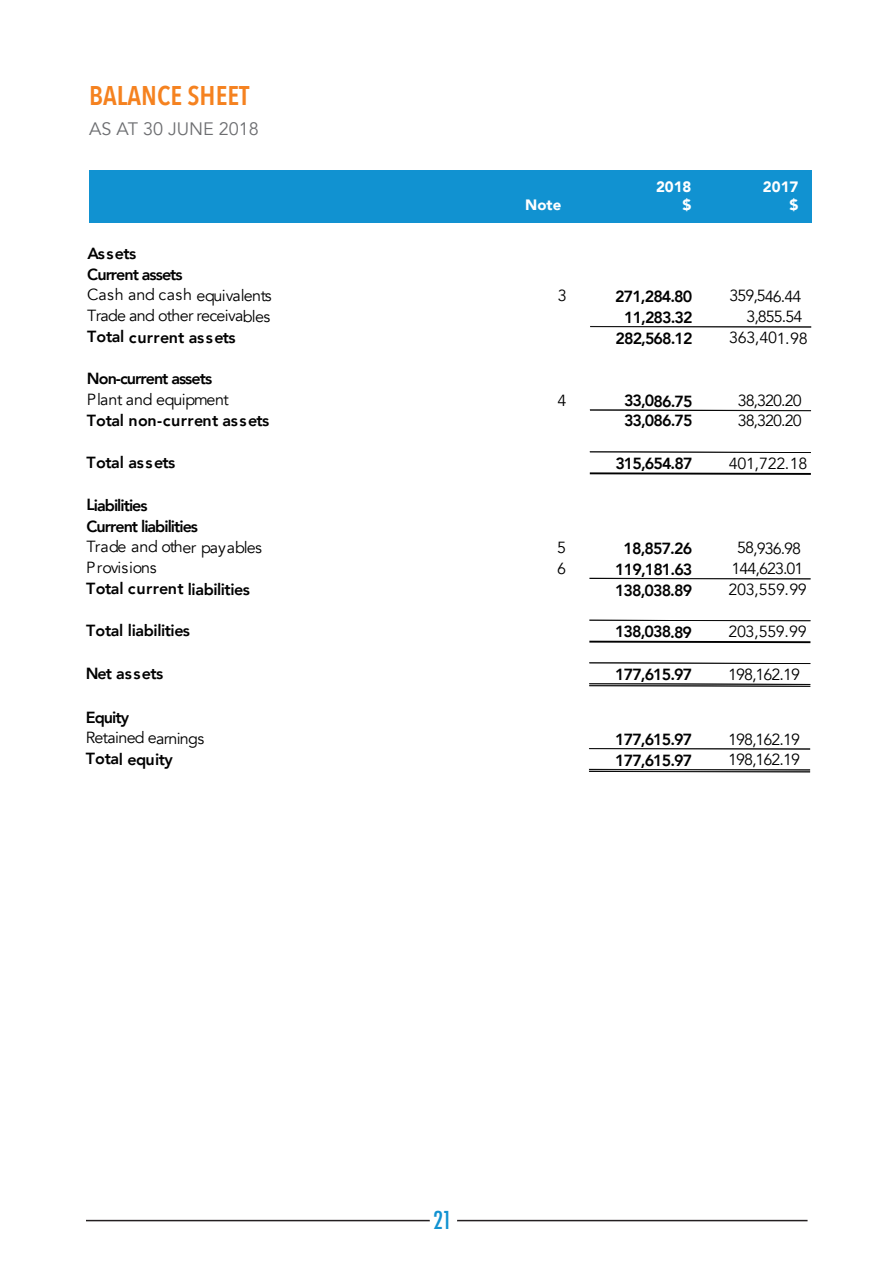
<style>
.page{position:relative;width:893px;height:1263px;background:#fff}
.page>*{position:absolute;margin:0;border:0;box-sizing:border-box;transform-origin:0 0}
.t1{font:600 27px "Avenir Next Condensed";color:#f58220}
.t2{font:500 condensed 24px "Futura";color:#1192d1}
.t3{font:18px "Avenir";color:#6d6e71}
.t4{font:800 16.05px/21px "Avenir";letter-spacing:-.065em;color:#010101}
.t5{font:16.05px/20.9px "Avenir";letter-spacing:-.045em;color:#010101}
.t6{font:800 16.05px "Avenir";letter-spacing:.015em;color:#010101}
.t7{font:16.05px "Avenir";letter-spacing:-.025em;color:#010101}
.t8{font:800 16.05px "Avenir";letter-spacing:-.03em;color:#010101}
.t9{font:800 16.05px "Avenir";letter-spacing:-.025em;color:#010101}
.t10{font:16.05px "Avenir";letter-spacing:-.02em;color:#010101}
.t11{font:800 16.05px "Avenir";letter-spacing:-.01em;color:#010101}
.t12{font:16.05px "Avenir";letter-spacing:-.01em;color:#010101}
.t13{font:900 15px "Avenir";color:#fff}
</style>
<div class="page">
<hr style="left:86px;top:1220px;width:721px;height:1px;background:#231f20">
<svg style="left:428px;top:1219px;width:31px;height:3px"></svg>
<div style="left:89px;top:170px;width:722px;height:52px;background:#1192d1"></div>
<svg style="left:590px;top:326px;width:221px;height:2px"></svg>
<svg style="left:590px;top:409px;width:221px;height:2px"></svg>
<svg style="left:590px;top:451px;width:221px;height:24px"></svg>
<svg style="left:589px;top:578px;width:222px;height:1px"></svg>
<svg style="left:589px;top:620px;width:221px;height:23px"></svg>
<svg style="left:589px;top:662px;width:221px;height:2px"></svg>
<svg style="left:589px;top:683px;width:221px;height:4px"></svg>
<svg style="left:589px;top:748px;width:221px;height:2px"></svg>
<svg style="left:589px;top:769px;width:221px;height:3px"></svg>
<h1 class="t1" style="left:89px;top:72px;width:162px">BALANCE SHEET</h1>
<p class="t3" style="left:89px;top:118px;width:171px">AS AT 30 JUNE 2018</p>
<p class="t13" style="left:656px;top:173px;width:37px">2018</p>
<p class="t13" style="left:763px;top:173px;width:37px">2017</p>
<p class="t13" style="left:525px;top:191px;width:38px">Note</p>
<p class="t13" style="left:683px;top:191px;width:10px">$</p>
<p class="t13" style="left:790px;top:191px;width:10px">$</p>
<p class="t4" style="left:87px;top:243px;width:97px">Assets<br>Current assets</p>
<p class="t10" style="left:87px;top:285px;width:186px">Cash and cash equivalents</p>
<p class="t5" style="left:558px;top:286px;width:10px">3</p>
<p class="t4" style="left:615px;top:286px;width:79px">271,284.80</p>
<p class="t5" style="left:87px;top:306px;width:185px">Trade and other receivables</p>
<p class="t4" style="left:624px;top:307px;width:70px">11,283.32</p>
<p class="t6" style="left:87px;top:324px;width:150px">Total current assets</p>
<p class="t4" style="left:615px;top:328px;width:79px">282,568.12</p>
<p class="t4" style="left:87px;top:368px;width:127px">Non-current assets</p>
<p class="t7" style="left:87px;top:390px;width:144px">Plant and equipment</p>
<p class="t5" style="left:558px;top:390px;width:10px">4</p>
<p class="t4" style="left:624px;top:390px;width:70px">33,086.75</p>
<p class="t6" style="left:87px;top:408px;width:184px">Total non-current assets</p>
<p class="t11" style="left:87px;top:450px;width:90px">Total assets</p>
<p class="t4" style="left:615px;top:453px;width:79px">315,654.87</p>
<p class="t4" style="left:86px;top:494px;width:113px">Liabilities<br>Current liabilities</p>
<p class="t7" style="left:86px;top:537px;width:177px">Trade and other payables</p>
<p class="t5" style="left:557px;top:538px;width:10px">5</p>
<p class="t4" style="left:624px;top:538px;width:70px">18,857.26</p>
<p class="t12" style="left:86px;top:558px;width:72px">Provisions</p>
<p class="t5" style="left:557px;top:559px;width:10px">6</p>
<p class="t4" style="left:615px;top:559px;width:79px">119,181.63</p>
<p class="t9" style="left:86px;top:576px;width:165px">Total current liabilities</p>
<p class="t4" style="left:615px;top:580px;width:79px">138,038.89</p>
<p class="t8" style="left:86px;top:618px;width:106px">Total liabilities</p>
<p class="t4" style="left:615px;top:621px;width:79px">138,038.89</p>
<p class="t8" style="left:86px;top:661px;width:79px">Net assets</p>
<p class="t4" style="left:615px;top:664px;width:79px">177,615.97</p>
<p class="t4" style="left:86px;top:707px;width:45px">Equity</p>
<p class="t5" style="left:86px;top:728px;width:120px">Retained earnings</p>
<p class="t4" style="left:615px;top:729px;width:79px">177,615.97</p>
<p class="t8" style="left:86px;top:746px;width:89px">Total equity</p>
<p class="t4" style="left:615px;top:750px;width:79px">177,615.97</p>
<p class="t4" style="left:624px;top:410px;width:70px">33,086.75</p>
<p class="t5" style="left:729px;top:286px;width:73px">359,546.44</p>
<p class="t5" style="left:746px;top:307px;width:57px">3,855.54</p>
<p class="t5" style="left:729px;top:328px;width:80px">363,401.98</p>
<p class="t5" style="left:738px;top:391px;width:65px;line-height:20px">38,320.20<br>38,320.20</p>
<p class="t5" style="left:729px;top:453px;width:80px">401,722.18</p>
<p class="t5" style="left:729px;top:538px;width:80px;text-align:center">58,936.98<br>144,623.01<br>203,559.99</p>
<p class="t5" style="left:728px;top:621px;width:80px">203,559.99</p>
<p class="t5" style="left:728px;top:664px;width:73px">198,162.19</p>
<p class="t5" style="left:728px;top:729px;width:73px">198,162.19</p>
<p class="t5" style="left:728px;top:750px;width:73px">198,162.19</p>
<h2 class="t2" style="left:433px;top:1204px;width:21px">21</h2>
</div>
